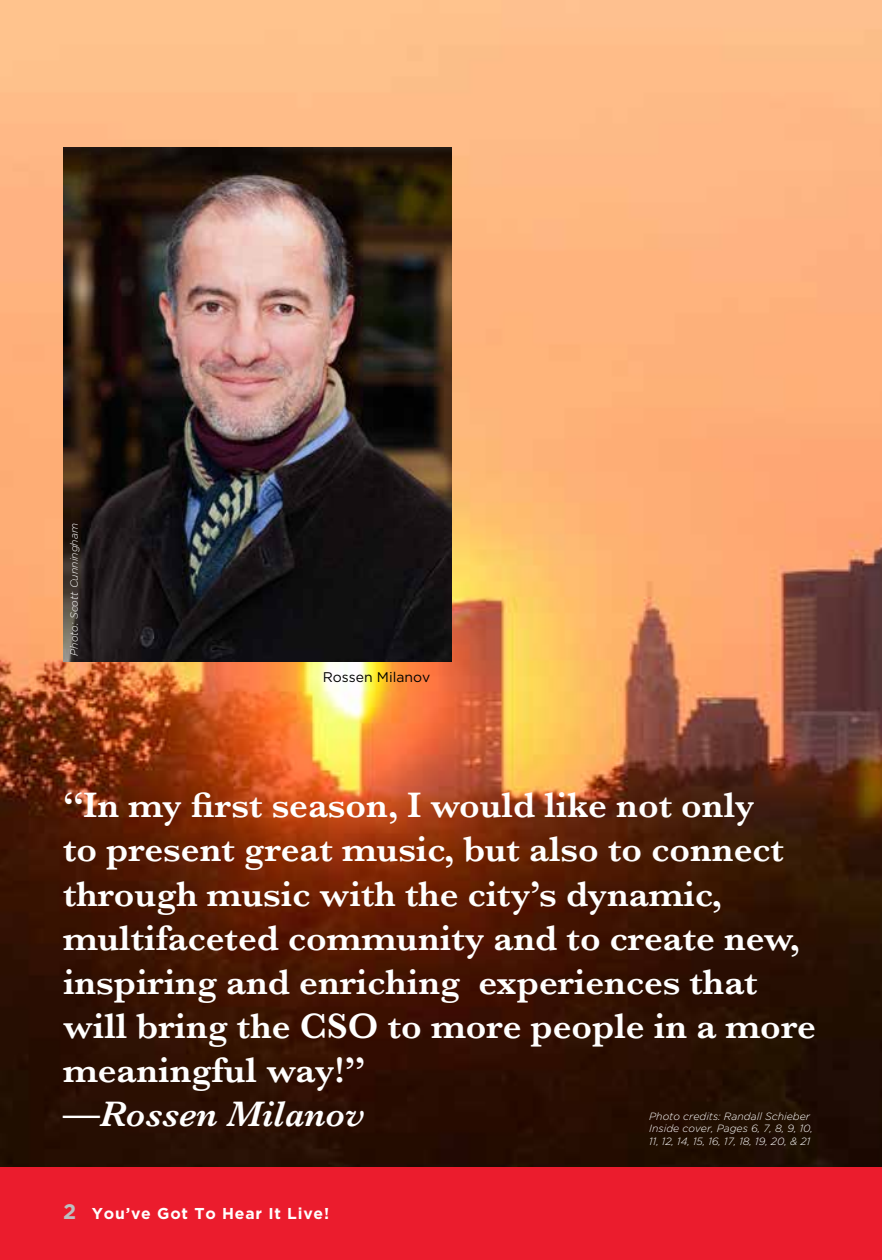
<style>
.page{position:relative;width:882px;height:1260px;background:#fff}
.page>*{position:absolute;margin:0;border:0;box-sizing:border-box;transform-origin:0 0}
.t1{font:600 36.75px/44.1px "Baskerville";color:#fff}
.t2{font:700 15.75px "Gotham";letter-spacing:.05em;color:#fff}
.t3{font:14px "Gotham";color:#000}
.t4{font:italic 300 10.5px/12.6px "Gotham";color:#fff}
.s1{font-style:italic}
.s2{font-size:21px;color:#bcbec0}
</style>
<div class="page">
<img style="left:0;top:0;width:882px;height:1168px">
<img style="left:63px;top:147px;width:389px;height:515px">
<div style="left:0;top:1168px;width:882px;height:92px;background:#eb1c2d"></div>
<p class="t4" style="left:68px;top:656px;width:134px;rotate:-90deg">Photo: Scott Cunningham</p>
<p class="t3" style="left:323px;top:669px;width:109px">Rossen Milanov</p>
<p class="t1" style="left:63px;top:783px;width:754px">“In my first season, I would like not only<br>to present great music, but also to connect through music with the city’s dynamic, multifaceted community and to create new, inspiring and enriching experiences that will bring the CSO to more people in a more meaningful way!”<br>—<span class="s1">Rossen Milanov</span></p>
<p class="t4" style="left:649px;top:1110px;width:165px">Photo credits: Randall Schieber<br>Inside cover, Pages 6, 7, 8, 9, 10,<br>11, 12, 14, 15, 16, 17, 18, 19, 20, &amp; 21</p>
<p class="t2" style="left:63px;top:1204px;width:268px"><span class="s2">2</span> You’ve Got To Hear It Live!</p>
</div>
